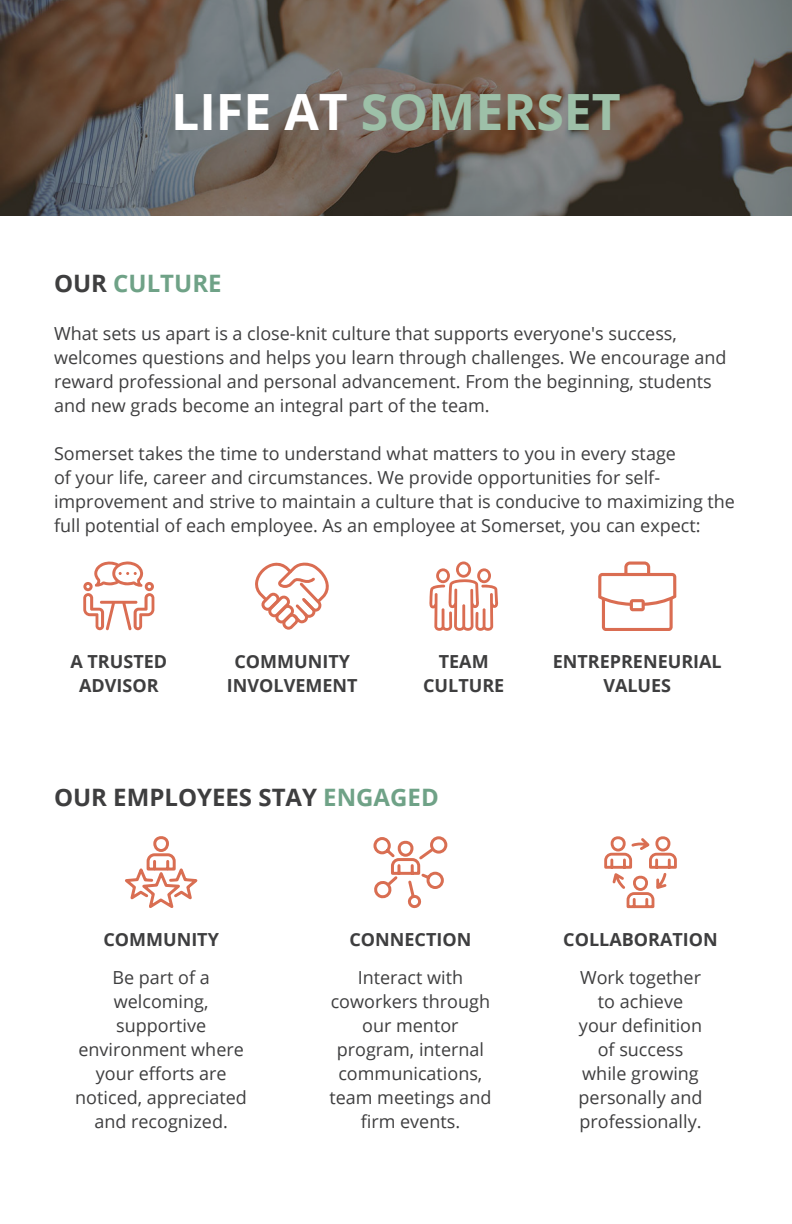
<style>
.page{position:relative;width:792px;height:1224px;background:#fff}
.page>*{position:absolute;margin:0;border:0;box-sizing:border-box;transform-origin:0 0}
.t1{font:700 50px "Open Sans";color:#9dc0a8}
.All_Caps_Header_Gray{font:700 24px "Open Sans";color:#3e3e3f}
.All_Caps_Header_Gray-2{font:700 24px "Open Sans";color:#6fa287}
.t2{font:18px/24px "Open Sans";color:#3e3e3f;text-align:center}
.t3{font:700 18px "Open Sans";color:#3e3e3f}
.s1{color:#fff}
.s2{color:#3e3e3f}
.s3{color:#6fa287}
</style>
<div class="page">
<svg style="left:1px;top:0;width:791px;height:216px;background:#625a53"></svg>
<svg style="left:83px;top:562px;width:71px;height:68px"></svg>
<svg style="left:429px;top:562px;width:69px;height:68px"></svg>
<svg style="left:598px;top:562px;width:78px;height:68px"></svg>
<svg style="left:255px;top:563px;width:74px;height:67px"></svg>
<svg style="left:125px;top:836px;width:73px;height:72px"></svg>
<svg style="left:604px;top:836px;width:73px;height:73px"></svg>
<svg style="left:373px;top:836px;width:75px;height:72px"></svg>
<p class="t1" style="left:171px;top:77px;width:451px"><span class="s1">LIFE AT</span> SOMERSET</p>
<p class="All_Caps_Header_Gray-2" style="left:54px;top:266px;width:169px"><span class="s2">OUR</span> CULTURE</p>
<p class="t2" style="left:54px;top:321px;width:674px;text-align:left">What sets us apart is a close-knit culture that supports everyone's success, welcomes questions and helps you learn through challenges. We encourage and reward professional and personal advancement. From the beginning, students and new grads become an integral part of the team.</p>
<p class="t2" style="left:54px;top:441px;width:683px;text-align:left">Somerset takes the time to understand what matters to you in every stage<br>of your life, career and circumstances. We provide opportunities for self&shy;improvement and strive to maintain a culture that is conducive to maximizing the full potential of each employee. As an employee at Somerset, you can expect:</p>
<p class="t3" style="left:70px;top:649px;width:98px">A TRUSTED</p>
<p class="t3" style="left:79px;top:673px;width:81px">ADVISOR</p>
<p class="t3" style="left:234px;top:649px;width:117px">COMMUNITY</p>
<p class="t3" style="left:227px;top:673px;width:132px">INVOLVEMENT</p>
<p class="t3" style="left:439px;top:649px;width:51px">TEAM</p>
<p class="t3" style="left:423px;top:673px;width:83px">CULTURE</p>
<p class="t3" style="left:553px;top:649px;width:171px">ENTREPRENEURIAL</p>
<p class="t3" style="left:603px;top:673px;width:69px">VALUES</p>
<p class="All_Caps_Header_Gray" style="left:54px;top:781px;width:386px">OUR EMPLOYEES STAY <span class="s3">ENGAGED</span></p>
<p class="t3" style="left:103px;top:927px;width:117px">COMMUNITY</p>
<p class="t3" style="left:349px;top:927px;width:123px">CONNECTION</p>
<p class="t3" style="left:563px;top:927px;width:156px">COLLABORATION</p>
<p class="t2" style="left:75px;top:965px;width:173px">Be part of a welcoming, supportive environment where your efforts are noticed, appreciated and recognized.</p>
<p class="t2" style="left:329px;top:965px;width:163px">Interact with coworkers through our mentor program, internal communications, team meetings and firm events.</p>
<p class="t2" style="left:579px;top:965px;width:125px">Work together to achieve your definition of success while growing personally and professionally.</p>
</div>
